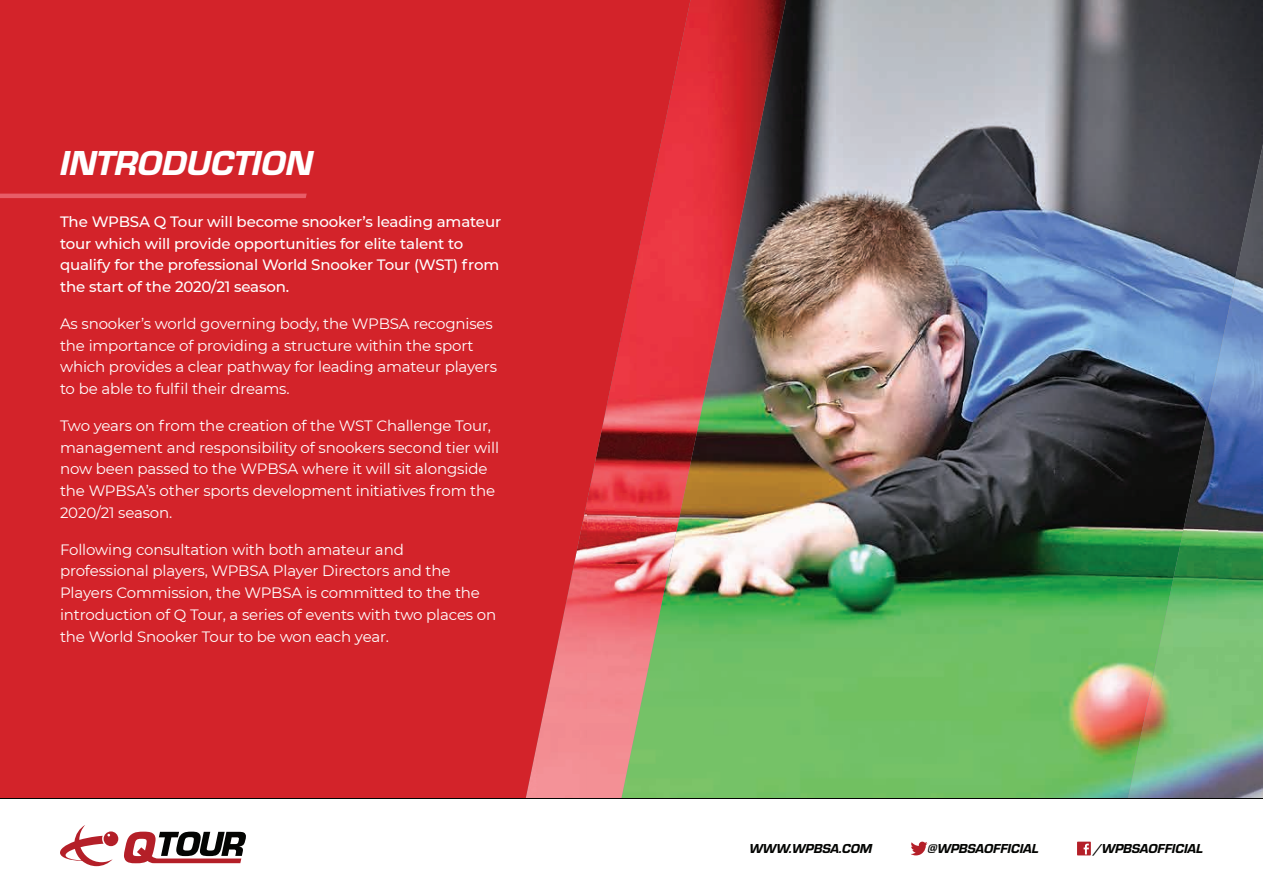
<style>
.page{position:relative;width:1263px;height:893px;background:#fff}
.page>*{position:absolute;margin:0;border:0;box-sizing:border-box;transform-origin:0 0}
.t1{font:36px "Eurostile Hea Ita";color:#fff}
.t2{font:15px/21.8px "Montserrat";letter-spacing:-.01em;color:#fff}
.t3{font:500 15px/21.8px "Montserrat";letter-spacing:-.01em;color:#fff}
.t4{font:13.5px "Eurostile Hea Ita";color:#040503}
</style>
<div class="page">
<img style="left:690px;top:0;width:573px;height:798px">
<img style="left:690px;top:0;width:96px;height:266px">
<img style="left:690px;top:266px;width:41px;height:266px">
<img style="left:1218px;top:144px;width:45px;height:654px">
<img style="left:1173px;top:361px;width:45px;height:437px">
<img style="left:1128px;top:579px;width:45px;height:219px">
<svg style="left:0;top:0;width:690px;height:798px;background:#d22b30"></svg>
<svg style="left:60px;top:825px;width:58px;height:41px"></svg>
<svg style="left:124px;top:832px;width:122px;height:31px"></svg>
<hr style="left:0;top:798px;width:1263px;height:1px;background:#040503">
<svg style="left:0;top:194px;width:307px;height:4px"></svg>
<svg style="left:911px;top:842px;width:16px;height:13px"></svg>
<svg style="left:1077px;top:842px;width:14px;height:13px"></svg>
<h1 class="t1" style="left:60px;top:138px;width:254px">INTRODUCTION</h1>
<p class="t3" style="left:60px;top:210px;width:443px">The WPBSA Q Tour will become snooker’s leading amateur tour which will provide opportunities for elite talent to qualify for the professional World Snooker Tour (WST) from the start of the 2020/21 season.</p>
<p class="t2" style="left:60px;top:312px;width:438px">As snooker’s world governing body, the WPBSA recognises the importance of providing a structure within the sport which provides a clear pathway for leading amateur players to be able to fulfil their dreams.</p>
<p class="t2" style="left:60px;top:414px;width:441px">Two years on from the creation of the WST Challenge Tour, management and responsibility of snookers second tier will now been passed to the WPBSA where it will sit alongside the WPBSA’s other sports development initiatives from the 2020/21 season.</p>
<p class="t2" style="left:60px;top:538px;width:438px">Following consultation with both amateur and professional players, WPBSA Player Directors and the Players Commission, the WPBSA is committed to the the introduction of Q Tour, a series of events with two places on the World Snooker Tour to be won each year.</p>
<p class="t4" style="left:749px;top:838px;width:124px">WWW.WPBSA.COM</p>
<p class="t4" style="left:927px;top:838px;width:113px">@WPBSAOFFICIAL</p>
<p class="t4" style="left:1094px;top:838px;width:110px">/WPBSAOFFICIAL</p>
</div>
